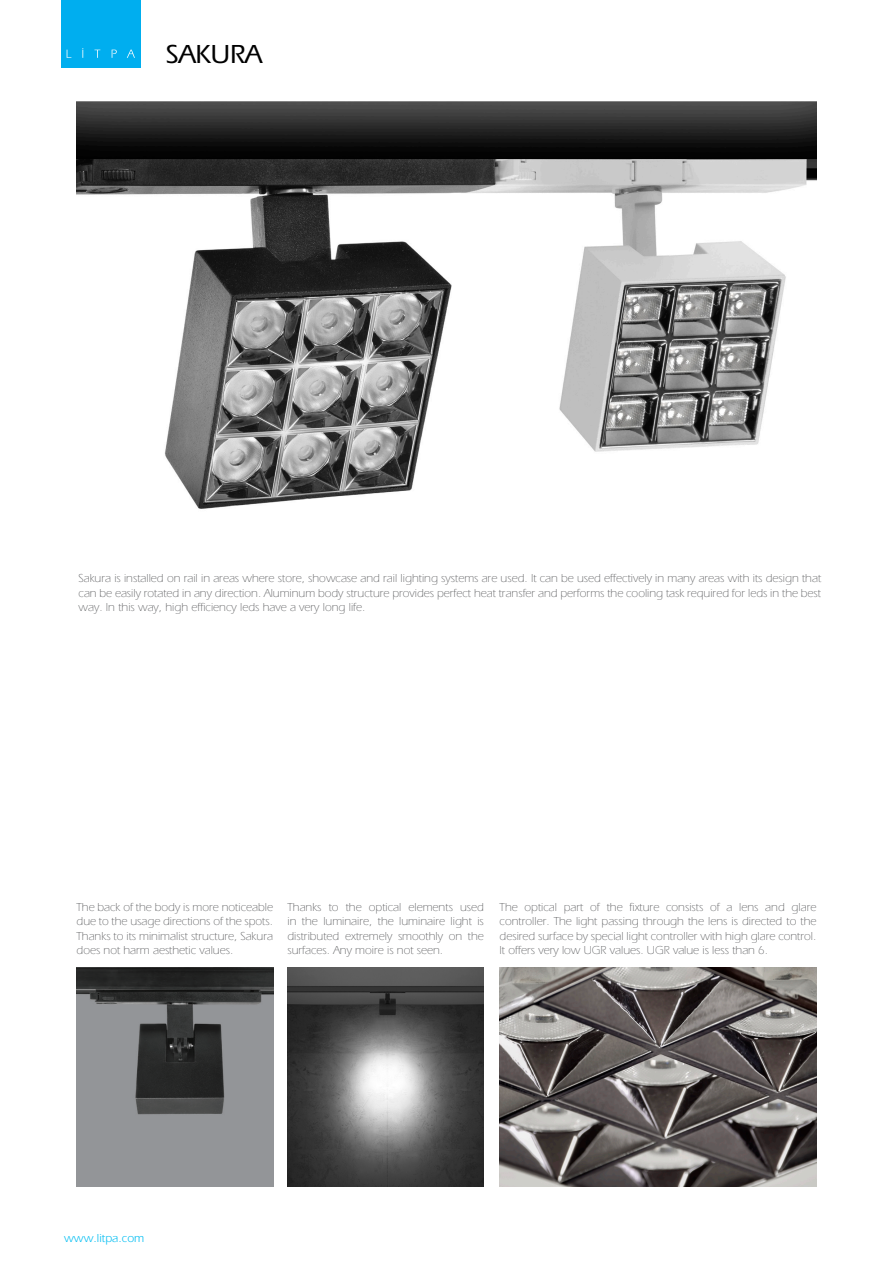
<style>
.page{position:relative;width:893px;height:1263px;background:#fff}
.page>*{position:absolute;margin:0;border:0;box-sizing:border-box;transform-origin:0 0}
.t1{font:500 27px "Eras";color:#000}
.t2{font:300 12px/14.4px "Eras";color:#57585a;text-align:justify}
.t3{font:12px "Eras";color:#01bdf2}
</style>
<div class="page">
<img style="left:77px;top:101px;width:739px;height:408px">
<img style="left:287px;top:968px;width:197px;height:218px">
<img style="left:77px;top:968px;width:196px;height:218px">
<img style="left:500px;top:968px;width:316px;height:218px">
<div style="left:61px;top:0;width:79px;height:67px;background:#00aeef"></div>
<svg style="left:94px;top:50px;width:6px;height:8px"></svg>
<svg style="left:112px;top:50px;width:5px;height:8px"></svg>
<svg style="left:127px;top:50px;width:8px;height:8px"></svg>
<p class="t1" style="left:166px;top:38px;width:98px">SAKURA</p>
<p class="t2" style="left:79px;top:571px;width:744px">Sakura is installed on rail in areas where store, showcase and rail lighting systems are used. It can be used effectively in many areas with its design that can be easily rotated in any direction. Aluminum body structure provides perfect heat transfer and performs the cooling task required for leds in the best way. In this way, high efficiency leds have a very long life.</p>
<p class="t2" style="left:77px;top:900px;width:198px">The back of the body is more noticeable due to the usage directions of the spots.<br>Thanks to its minimalist structure, Sakura does not harm aesthetic values.</p>
<p class="t2" style="left:287px;top:900px;width:198px">Thanks to the optical elements used in the luminaire, the luminaire light is distributed extremely smoothly on the surfaces. Any moire is not seen.</p>
<p class="t2" style="left:500px;top:900px;width:318px">The optical part of the fixture consists of a lens and glare controller. The light passing through the lens is directed to the desired surface by special light controller with high glare control.<br>It offers very low UGR values. UGR value is less than 6.</p>
<p class="t3" style="left:64px;top:1231px;width:82px">www.litpa.com</p>
</div>
